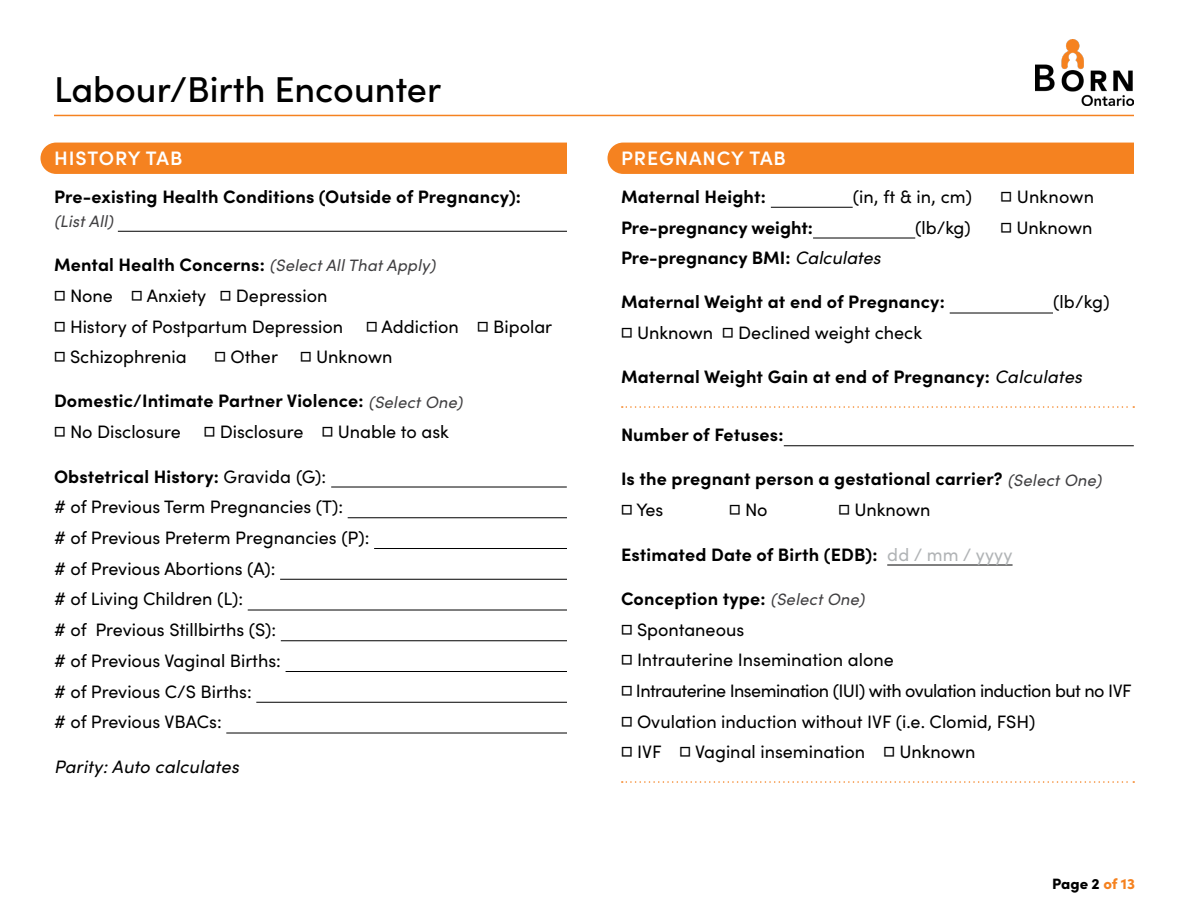
<style>
.page{position:relative;width:1188px;height:918px;background:#fff}
.page>*{position:absolute;margin:0;border:0;box-sizing:border-box;transform-origin:0 0}
.t1{font:500 36px "Sofia Pro";color:#000}
.t2{font:600 19.5px "Sofia Pro";letter-spacing:.05em;color:#fff}
.t3{font:18px/30.8px "Sofia Pro";color:#000}
.t4{font:700 18px "Sofia Pro";letter-spacing:.01em;color:#000}
.t5{font:18px "Sofia Pro";letter-spacing:-.03em;color:#000}
.t6{font:italic 18px "Sofia Pro";letter-spacing:.01em;color:#000}
.t7{font:italic 16.5px "Sofia Pro";letter-spacing:.01em;color:#414042}
.t8{font:900 15px "Sofia Pro";color:#000}
.s1{font-weight:400;font-style:italic;font-size:16.5px;color:#414042}
.s2{font-weight:700}
.s3{font-weight:400;font-style:italic}
.s4{font-weight:400;color:#b1b4b6}
.s5{color:#f58220}
</style>
<div class="page">
<img style="left:1035px;top:39px;width:99px;height:67px">
<hr style="left:54px;top:115px;width:1080px;height:1px;background:#f58220">
<div style="left:40px;top:143px;width:527px;height:31px;background:#f58220"></div>
<hr style="left:118px;top:231px;width:449px;height:1px;background:#000">
<hr style="left:331px;top:487px;width:236px;height:1px;background:#000">
<hr style="left:348px;top:517px;width:219px;height:1px;background:#000">
<hr style="left:374px;top:548px;width:193px;height:1px;background:#000">
<hr style="left:280px;top:579px;width:287px;height:1px;background:#000">
<hr style="left:248px;top:610px;width:319px;height:1px;background:#000">
<hr style="left:281px;top:640px;width:286px;height:1px;background:#000">
<hr style="left:286px;top:671px;width:281px;height:1px;background:#000">
<hr style="left:256px;top:702px;width:311px;height:1px;background:#000">
<hr style="left:226px;top:733px;width:341px;height:1px;background:#000">
<div style="left:607px;top:143px;width:527px;height:31px;background:#f58220"></div>
<hr style="left:771px;top:207px;width:82px;height:1px;background:#000">
<hr style="left:813px;top:238px;width:102px;height:1px;background:#000">
<hr style="left:950px;top:313px;width:103px;height:1px;background:#000">
<svg style="left:622px;top:406px;width:512px;height:2px"></svg>
<hr style="left:784px;top:445px;width:350px;height:1px;background:#000">
<hr style="left:887px;top:565px;width:126px;height:1px;background:#000">
<svg style="left:622px;top:781px;width:512px;height:2px"></svg>
<h1 class="t1" style="left:54px;top:63px;width:389px">Labour/Birth Encounter</h1>
<p class="t2" style="left:54px;top:144px;width:130px">HISTORY TAB</p>
<p class="t4" style="left:54px;top:183px;width:469px">Pre-existing Health Conditions (Outside of Pregnancy):</p>
<p class="t7" style="left:54px;top:209px;width:61px">(List All)</p>
<p class="t4" style="left:54px;top:251px;width:383px">Mental Health Concerns: <span class="s1">(Select All That Apply)</span></p>
<p class="t3" style="left:54px;top:279px;width:275px">□ None □ Anxiety □ Depression</p>
<p class="t3" style="left:54px;top:310px;width:291px">□ History of Postpartum Depression</p>
<p class="t3" style="left:366px;top:310px;width:188px">□ Addiction □ Bipolar</p>
<p class="t3" style="left:54px;top:341px;width:134px">□ Schizophrenia</p>
<p class="t3" style="left:215px;top:341px;width:179px">□ Other □ Unknown</p>
<p class="t4" style="left:54px;top:387px;width:410px">Domestic/Intimate Partner Violence: <span class="s1">(Select One)</span></p>
<p class="t3" style="left:54px;top:416px;width:128px">□ No Disclosure</p>
<p class="t3" style="left:204px;top:416px;width:247px">□ Disclosure □ Unable to ask</p>
<p class="t3" style="left:54px;top:460px;width:317px"><span class="s2">Obstetrical History:</span> Gravida (G):<br># of Previous Term Pregnancies (T):<br># of Previous Preterm Pregnancies (P): # of Previous Abortions (A):<br># of Living Children (L):<br># of Previous Stillbirths (S):<br># of Previous Vaginal Births:<br># of Previous C/S Births:<br># of Previous VBACs:</p>
<p class="t6" style="left:54px;top:753px;width:186px">Parity: Auto calculates</p>
<p class="t2" style="left:621px;top:144px;width:166px">PREGNANCY TAB</p>
<p class="t4" style="left:621px;top:183px;width:146px">Maternal Height:</p>
<p class="t3" style="left:853px;top:180px;width:121px">(in, ft &amp; in, cm)</p>
<p class="t3" style="left:1000px;top:180px;width:95px">□ Unknown</p>
<p class="t4" style="left:621px;top:213px;width:194px">Pre-pregnancy weight:</p>
<p class="t3" style="left:915px;top:211px;width:57px">(lb/kg)</p>
<p class="t3" style="left:1000px;top:211px;width:94px">□ Unknown</p>
<p class="t4" style="left:621px;top:244px;width:261px">Pre-pregnancy BMI: <span class="s3">Calculates</span></p>
<p class="t4" style="left:621px;top:288px;width:325px">Maternal Weight at end of Pregnancy:</p>
<p class="t3" style="left:1053px;top:286px;width:58px">(lb/kg)</p>
<p class="t3" style="left:621px;top:317px;width:303px">□ Unknown □ Declined weight check</p>
<p class="t4" style="left:621px;top:363px;width:463px">Maternal Weight Gain at end of Pregnancy: <span class="s3">Calculates</span></p>
<p class="t4" style="left:621px;top:421px;width:164px">Number of Fetuses:</p>
<p class="t4" style="left:621px;top:465px;width:482px">Is the pregnant person a gestational carrier? <span class="s1">(Select One)</span></p>
<p class="t3" style="left:621px;top:494px;width:44px">□ Yes</p>
<p class="t3" style="left:729px;top:494px;width:40px">□ No</p>
<p class="t3" style="left:838px;top:494px;width:94px">□ Unknown</p>
<p class="t4" style="left:621px;top:540px;width:393px">Estimated Date of Birth (EDB): <span class="s4">dd / mm / yyyy</span></p>
<p class="t4" style="left:621px;top:585px;width:245px">Conception type: <span class="s1">(Select One)</span></p>
<p class="t3" style="left:621px;top:613px;width:125px">□ Spontaneous</p>
<p class="t3" style="left:621px;top:644px;width:274px">□ Intrauterine Insemination alone</p>
<p class="t5" style="left:621px;top:678px;width:512px">□ Intrauterine Insemination (IUI) with ovulation induction but no IVF</p>
<p class="t3" style="left:621px;top:705px;width:416px">□ Ovulation induction without IVF (i.e. Clomid, FSH)</p>
<p class="t3" style="left:621px;top:736px;width:356px">□ IVF □ Vaginal insemination □ Unknown</p>
<p class="t8" style="left:1052px;top:872px;width:84px">Page 2 <span class="s5">of 13</span></p>
</div>
